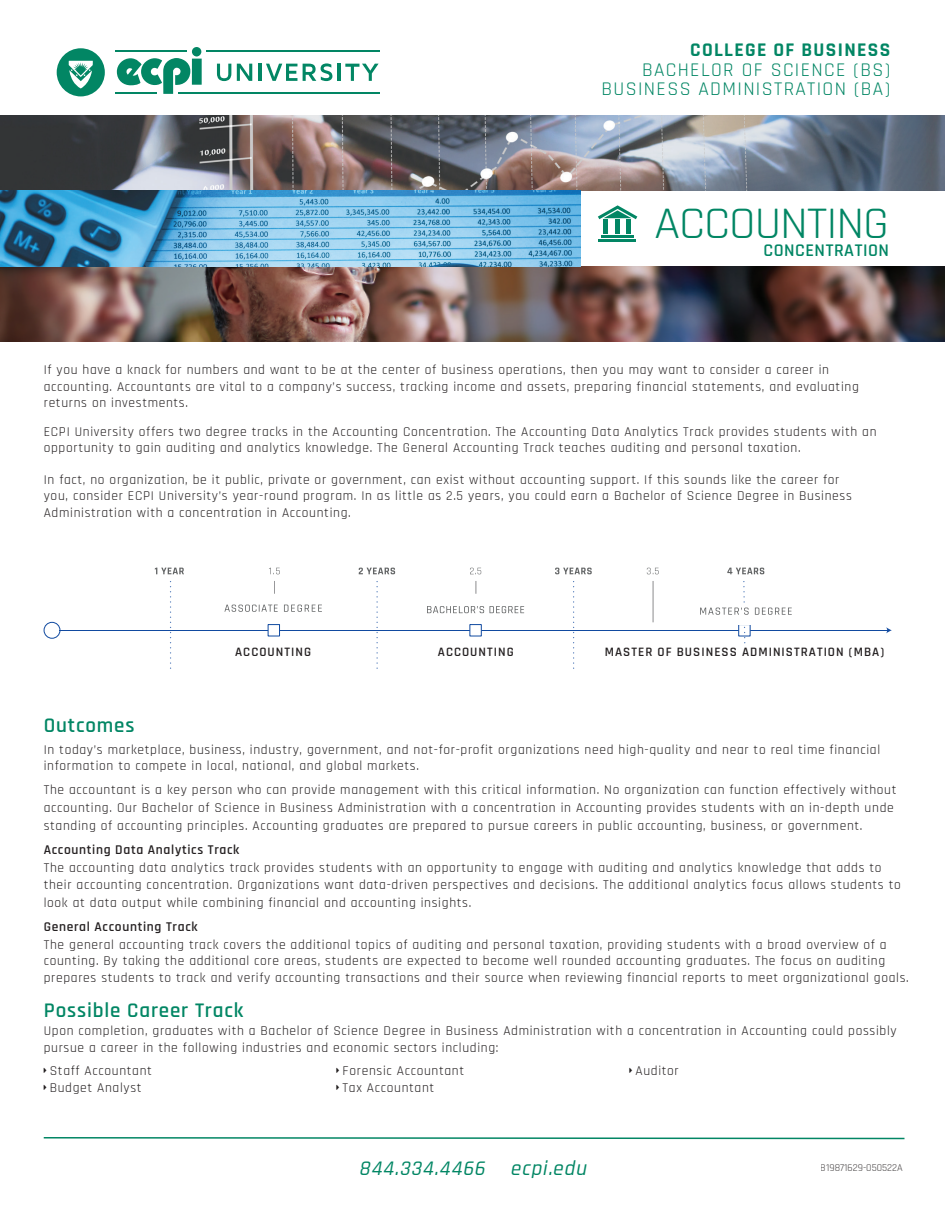
<style>
.page{position:relative;width:945px;height:1215px;background:#fff}
.page>*{position:absolute;margin:0;border:0;box-sizing:border-box;transform-origin:0 0}
.t1{font:45.6px "Rajdhani";letter-spacing:-.02em;color:#028664;scale:1.05 1}
.t2{font:600 21px "Rajdhani";letter-spacing:.04em;color:#028664}
.t3{font:italic 500 21px "Rajdhani";color:#028664}
.t4{font:19.5px/19.8px "Rajdhani";letter-spacing:.07em;color:#028664;text-align:right}
.t5{font:700 19.5px "Rajdhani";letter-spacing:.07em;color:#028664}
.t6{font:600 18px "Rajdhani";letter-spacing:.03em;color:#028664}
.t7{font:13.5px/16.5px "Rajdhani";letter-spacing:.05em;color:#231f20}
.t8{font:600 13.5px "Rajdhani";letter-spacing:.05em;color:#231f20}
.t9{font:600 12.9px "Rajdhani";letter-spacing:.08em;color:#231f20}
.t10{font:10.5px "Rajdhani";color:#231f20}
</style>
<div class="page">
<hr style="left:179px;top:92px;width:201px;height:2px;background:#028664">
<hr style="left:115px;top:50px;width:71px;height:2px;background:#028664">
<hr style="left:206px;top:50px;width:174px;height:2px;background:#028664">
<hr style="left:338px;top:64px;width:3px;height:17px;background:#028664">
<hr style="left:259px;top:64px;width:3px;height:17px;background:#028664">
<hr style="left:598px;top:239px;width:38px;height:3px;background:#028664">
<hr style="left:601px;top:235px;width:32px;height:3px;background:#028664">
<hr style="left:626px;top:220px;width:4px;height:14px;background:#028664">
<hr style="left:615px;top:220px;width:4px;height:14px;background:#028664">
<hr style="left:604px;top:220px;width:4px;height:14px;background:#028664">
<hr style="left:60px;top:630px;width:828px;height:1px;background:#114aa0">
<div style="left:470px;top:624px;width:12px;height:12px;background:#fff;border:1px solid #114aa0"></div>
<div style="left:268px;top:624px;width:12px;height:12px;background:#fff;border:1px solid #114aa0"></div>
<svg style="left:170px;top:581px;width:1px;height:88px"></svg>
<svg style="left:43px;top:1137px;width:862px;height:3px"></svg>
<svg style="left:57px;top:48px;width:48px;height:48px"></svg>
<hr style="left:115px;top:92px;width:42px;height:2px;background:#028664">
<svg style="left:217px;top:64px;width:14px;height:17px"></svg>
<svg style="left:237px;top:64px;width:15px;height:17px"></svg>
<div style="left:192px;top:47px;width:9px;height:10px;background:#028664;border-radius:50%"></div>
<div style="left:192px;top:59px;width:10px;height:26px;background:#028664"></div>
<svg style="left:117px;top:58px;width:73px;height:36px"></svg>
<svg style="left:266px;top:64px;width:31px;height:17px"></svg>
<svg style="left:303px;top:63px;width:29px;height:18px"></svg>
<svg style="left:345px;top:64px;width:34px;height:17px"></svg>
<img style="left:0;top:115px;width:945px;height:76px">
<img style="left:0;top:266px;width:945px;height:76px">
<img style="left:0;top:191px;width:580px;height:75px">
<svg style="left:598px;top:205px;width:39px;height:14px"></svg>
<div style="left:44px;top:622px;width:16px;height:17px;border:1px solid #114aa0;border-radius:50%"></div>
<svg style="left:886px;top:627px;width:6px;height:6px"></svg>
<svg style="left:427px;top:606px;width:57px;height:7px"></svg>
<svg style="left:490px;top:606px;width:34px;height:7px"></svg>
<svg style="left:155px;top:568px;width:29px;height:6px"></svg>
<svg style="left:359px;top:568px;width:36px;height:6px"></svg>
<svg style="left:555px;top:568px;width:37px;height:6px"></svg>
<svg style="left:727px;top:568px;width:37px;height:6px"></svg>
<svg style="left:269px;top:568px;width:11px;height:6px"></svg>
<svg style="left:470px;top:568px;width:11px;height:6px"></svg>
<svg style="left:647px;top:568px;width:12px;height:6px"></svg>
<svg style="left:700px;top:581px;width:49px;height:62px"></svg>
<svg style="left:755px;top:608px;width:37px;height:7px"></svg>
<svg style="left:274px;top:581px;width:1px;height:13px"></svg>
<svg style="left:476px;top:581px;width:1px;height:13px"></svg>
<hr style="left:653px;top:581px;width:1px;height:41px;background:#636366">
<svg style="left:225px;top:605px;width:53px;height:7px"></svg>
<svg style="left:284px;top:605px;width:38px;height:7px"></svg>
<svg style="left:376px;top:581px;width:2px;height:88px"></svg>
<svg style="left:573px;top:581px;width:1px;height:88px"></svg>
<p class="t5" style="left:690px;top:38px;width:201px">COLLEGE OF BUSINESS</p>
<p class="t4" style="left:602px;top:60px;width:290px">BACHELOR OF SCIENCE (BS)<br>BUSINESS ADMINISTRATION (BA)</p>
<h1 class="t1" style="left:654px;top:198px;width:225px">ACCOUNTING</h1>
<h1 class="t6" style="left:763px;top:240px;width:127px">CONCENTRATION</h1>
<p class="t7" style="left:44px;top:362px;width:817px">If you have a knack for numbers and want to be at the center of business operations, then you may want to consider a career in accounting. Accountants are vital to a company’s success, tracking income and assets, preparing financial statements, and evaluating returns on investments.</p>
<p class="t7" style="left:44px;top:424px;width:834px">ECPI University offers two degree tracks in the Accounting Concentration. The Accounting Data Analytics Track provides students with an opportunity to gain auditing and analytics knowledge. The General Accounting Track teaches auditing and personal taxation.</p>
<p class="t7" style="left:44px;top:471px;width:810px">In fact, no organization, be it public, private or government, can exist without accounting support. If this sounds like the career for you, consider ECPI University’s year-round program. In as little as 2.5 years, you could earn a Bachelor of Science Degree in Business<br>Administration with a concentration in Accounting.</p>
<p class="t9" style="left:235px;top:644px;width:77px">ACCOUNTING</p>
<p class="t9" style="left:438px;top:644px;width:77px">ACCOUNTING</p>
<p class="t9" style="left:605px;top:644px;width:281px">MASTER OF BUSINESS ADMINISTRATION (MBA)</p>
<h2 class="t2" style="left:44px;top:713px;width:92px">Outcomes</h2>
<p class="t7" style="left:44px;top:742px;width:838px">In today’s marketplace, business, industry, government, and not-for-profit organizations need high-quality and near to real time financial information to compete in local, national, and global markets.</p>
<p class="t7" style="left:44px;top:781px;width:854px;line-height:18px">The accountant is a key person who can provide management with this critical information. No organization can function effectively without accounting. Our Bachelor of Science in Business Administration with a concentration in Accounting provides students with an in-depth unde standing of accounting principles. Accounting graduates are prepared to pursue careers in public accounting, business, or government.</p>
<h3 class="t8" style="left:44px;top:842px;width:197px">Accounting Data Analytics Track</h3>
<p class="t7" style="left:44px;top:860px;width:859px">The accounting data analytics track provides students with an opportunity to engage with auditing and analytics knowledge that adds to their accounting concentration. Organizations want data-driven perspectives and decisions. The additional analytics focus allows students to</p>
<p class="t7" style="left:44px;top:895px;width:429px">look at data output while combining financial and accounting insights.</p>
<h3 class="t8" style="left:44px;top:918px;width:155px">General Accounting Track</h3>
<p class="t7" style="left:44px;top:937px;width:867px">The general accounting track covers the additional topics of auditing and personal taxation, providing students with a broad overview of a counting. By taking the additional core areas, students are expected to become well rounded accounting graduates. The focus on auditing prepares students to track and verify accounting transactions and their source when reviewing financial reports to meet organizational goals.</p>
<h2 class="t2" style="left:44px;top:998px;width:201px">Possible Career Track</h2>
<p class="t7" style="left:44px;top:1023px;width:855px">Upon completion, graduates with a Bachelor of Science Degree in Business Administration with a concentration in Accounting could possibly pursue a career in the following industries and economic sectors including:</p>
<p class="t7" style="left:50px;top:1063px;width:104px">Staff Accountant</p>
<p class="t7" style="left:343px;top:1063px;width:123px">Forensic Accountant</p>
<p class="t7" style="left:636px;top:1063px;width:45px">Auditor</p>
<p class="t7" style="left:50px;top:1079px;width:93px">Budget Analyst</p>
<p class="t7" style="left:343px;top:1079px;width:93px">Tax Accountant</p>
<p class="t3" style="left:359px;top:1156px;width:233px">844.334.4466 ecpi.edu</p>
<p class="t10" style="left:821px;top:1162px;width:84px">819871629-050522A</p>
</div>
